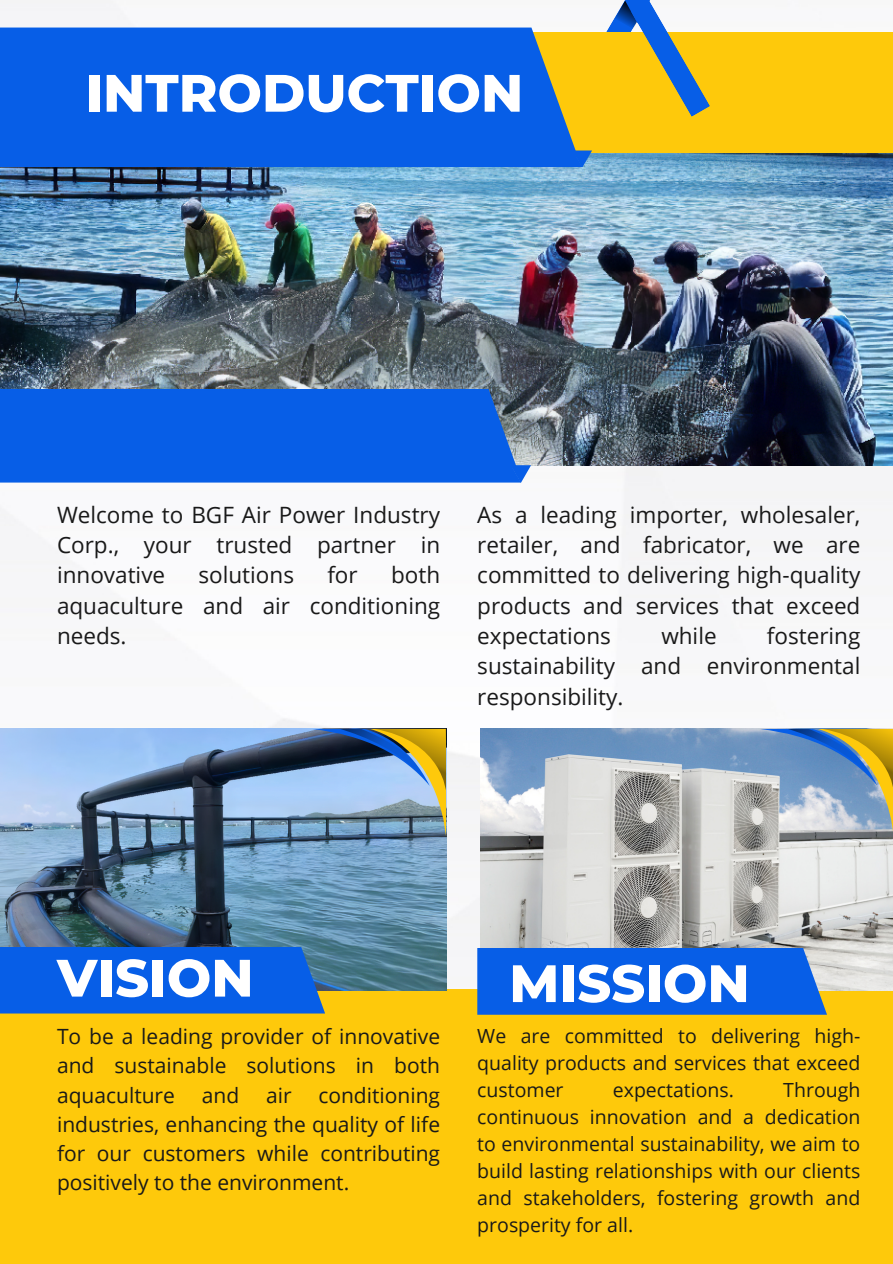
<style>
.page{position:relative;width:893px;height:1264px;background:#fff}
.page>*{position:absolute;margin:0;border:0;box-sizing:border-box;transform-origin:0 0}
.t1{font:800 52.5px "Montserrat";color:#fff}
.t2{font:22.5px/30.3px "Open Sans";color:#191919;text-align:justify}
.t3{font:21px/29.2px "Open Sans";color:#191919;text-align:justify}
.t4{font:19.5px/27px "Open Sans";color:#191919;text-align:justify}
</style>
<div class="page">
<img style="left:0;top:32px;width:892px;height:957px">
<img style="left:0;top:154px;width:892px;height:311px">
<div style="left:395px;top:33px;width:497px;height:120px;background:#fec90b"></div>
<svg style="left:0;top:0;width:710px;height:167px"></svg>
<div style="left:0;top:28px;width:577px;height:127px;background:#075ee7"></div>
<div style="left:0;top:389px;width:531px;height:93px;background:#075ee7"></div>
<div style="left:0;top:989px;width:892px;height:274px;background:#fec90b"></div>
<img style="left:0;top:728px;width:446px;height:262px">
<img style="left:480px;top:728px;width:412px;height:262px">
<div style="left:0;top:946px;width:325px;height:67px;background:#075ee7"></div>
<div style="left:477px;top:948px;width:350px;height:66px;background:#075ee7"></div>
<img style="left:312px;top:728px;width:134px;height:112px">
<svg style="left:760px;top:728px;width:132px;height:112px;background:#91a2a9"></svg>
<h2 class="t1" style="left:85px;top:61px;width:439px">INTRODUCTION</h2>
<h1 class="t2" style="left:57px;top:498px;width:384px">Welcome to BGF Air Power Industry Corp., your trusted partner in innovative</h1>
<h1 class="t2" style="left:198px;top:559px;width:97px">solutions</h1>
<h1 class="t2" style="left:327px;top:559px;width:32px">for</h1>
<h1 class="t2" style="left:57px;top:559px;width:384px;text-indent:334px">both aquaculture and air conditioning needs.</h1>
<p class="t2" style="left:477px;top:498px;width:384px">As a leading importer, wholesaler, retailer, and fabricator, we are committed to delivering high-quality products and services that exceed expectations</p>
<p class="t2" style="left:477px;top:620px;width:384px;text-indent:289px">fostering sustainability and environmental responsibility.</p>
<p class="t2" style="left:661px;top:620px;width:57px">while</p>
<h2 class="t1" style="left:57px;top:945px;width:198px">VISION</h2>
<p class="t1" style="left:509px;top:951px;width:242px">MISSION</p>
<p class="t3" style="left:57px;top:1021px;width:384px">To be a leading provider of innovative and sustainable solutions in both aquaculture</p>
<h1 class="t4" style="left:477px;top:1022px;width:384px">We are committed to delivering high&shy;quality products and services that exceed customer</h1>
<h1 class="t4" style="left:477px;top:1076px;width:384px;text-indent:306px">Through continuous innovation and a dedication to environmental sustainability, we aim to build lasting relationships with our clients and stakeholders, fostering growth and prosperity for all.</h1>
<h1 class="t4" style="left:612px;top:1076px;width:123px">expectations.</h1>
<p class="t3" style="left:57px;top:1079px;width:384px;text-indent:261px">conditioning industries, enhancing the quality of life for our customers while contributing positively to the environment.</p>
<p class="t3" style="left:202px;top:1079px;width:39px">and</p>
<p class="t3" style="left:266px;top:1079px;width:27px">air</p>
</div>
